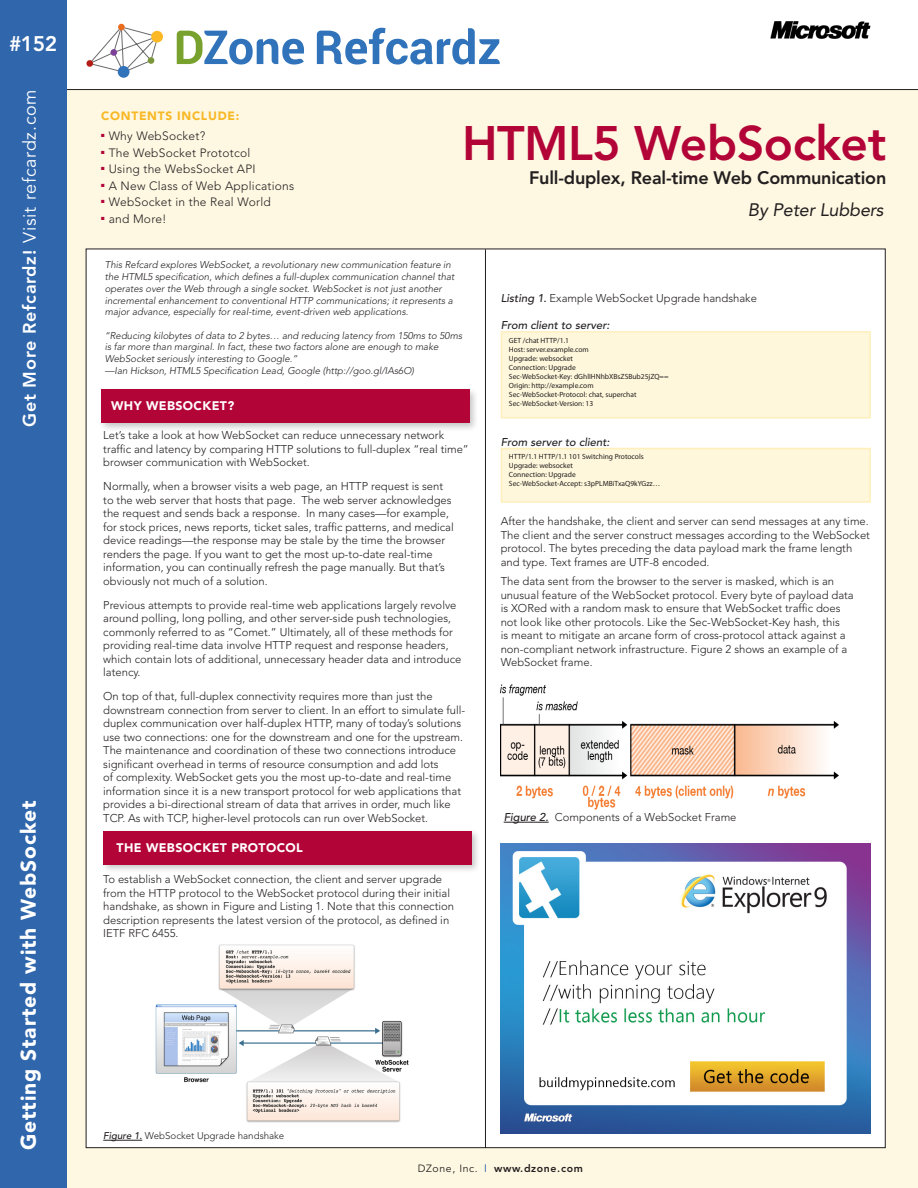
<style>
.page{position:relative;width:918px;height:1188px;background:#fff}
.page>*{position:absolute;margin:0;border:0;box-sizing:border-box;transform-origin:0 0}
.t1{font:800 48px "Avenir";letter-spacing:-.01em;color:#b30437}
.t2{font:900 21px "Avenir";letter-spacing:.04em;color:#fff}
.t3{font:800 21px "Avenir";color:#fff}
.t4{font:800 18px "Avenir";letter-spacing:-.01em;color:#231f20}
.t5{font:18px "Avenir";letter-spacing:.04em;color:#fff}
.t6{font:italic 18px "Avenir";letter-spacing:-.01em;color:#231f20}
.t7{font:900 12.3px "Avenir";letter-spacing:.03em;color:#fff}
.t8{font:300 12px "Avenir";letter-spacing:.02em;color:#231f20}
.t9{font:900 12px "Avenir";letter-spacing:.06em;color:#f8b826}
.Refcardz_Subsection{font:300 11.25px/13.5px "Avenir";color:#231f20}
.t10{font:italic 500 11.25px "Avenir";color:#231f20}
.t11{font:800 10.5px "Avenir";letter-spacing:.06em;color:#231f20}
.Refcardz_Subsection-2{font:italic 300 9.75px/11.7px "Avenir";color:#231f20}
.t12{font:300 9.75px "Avenir";color:#231f20}
.t13{font:7.5px/9px "Myriad Pro";color:#231f20}
.s1{font-weight:800}
.s2{font-weight:500;font-style:italic}
.s3{font-weight:400}
.s4{font-weight:900;font-size:7.5px;color:#3067ac}
</style>
<div class="page">
<svg style="left:91px;top:27px;width:66px;height:44px"></svg>
<div style="left:118px;top:24px;width:7px;height:6px;background:#ea6d1f;border-radius:50%"></div>
<div style="left:86px;top:60px;width:7px;height:7px;background:#b41d15;border-radius:50%"></div>
<div style="left:148px;top:57px;width:6px;height:7px;background:#7a953a;border-radius:50%"></div>
<div style="left:118px;top:66px;width:12px;height:12px;background:#3073ba;border-radius:50%"></div>
<div style="left:151px;top:31px;width:12px;height:12px;background:#fcb825;border-radius:50%"></div>
<div style="left:110px;top:49px;width:7px;height:7px;background:#7c4099;border-radius:50%"></div>
<svg style="left:177px;top:31px;width:127px;height:34px"></svg>
<svg style="left:317px;top:28px;width:183px;height:37px"></svg>
<div style="left:65px;top:90px;width:853px;height:1098px;background:#fef8e2"></div>
<div style="left:86px;top:249px;width:799px;height:899px;background:#fff"></div>
<hr style="left:66px;top:89px;width:852px;height:1px;background:#231f20">
<div style="left:0;top:0;width:67px;height:1188px;background:#3067ac"></div>
<hr style="left:485px;top:249px;width:1px;height:899px;background:#231f20">
<div style="left:99px;top:387px;width:380px;height:45px;background:#231f20;opacity:.25"></div>
<div style="left:101px;top:390px;width:369px;height:33px;background:#b30437"></div>
<hr style="left:103px;top:1140px;width:39px;height:1px;background:#231f20">
<div style="left:101px;top:829px;width:380px;height:45px;background:#231f20;opacity:.25"></div>
<div style="left:103px;top:831px;width:369px;height:34px;background:#b30437"></div>
<img style="left:155px;top:944px;width:254px;height:179px">
<div style="left:501px;top:332px;width:369px;height:86px;background:#fef7db"></div>
<div style="left:501px;top:331px;width:370px;height:87px;border:2px solid #feefbb"></div>
<div style="left:501px;top:448px;width:369px;height:54px;background:#fef7db"></div>
<div style="left:501px;top:448px;width:370px;height:55px;border:2px solid #feefbb"></div>
<img style="left:501px;top:684px;width:337px;height:125px">
<hr style="left:504px;top:822px;width:45px;height:1px;background:#231f20">
<img style="left:501px;top:844px;width:369px;height:290px">
<img style="left:770px;top:21px;width:100px;height:18px">
<p class="t3" style="left:9px;top:31px;width:50px">#152</p>
<p class="t5" style="left:19px;top:427px;width:339px;rotate:-90deg"><span class="s1">Get More Refcardz!</span> Visit refcardz.com</p>
<p class="t2" style="left:16px;top:1150px;width:351px;rotate:-90deg">Getting Started with WebSocket</p>
<p class="t9" style="left:101px;top:108px;width:140px">CONTENTS INCLUDE:</p>
<p class="t8" style="left:101px;top:129px;width:105px"><sup>■</sup> Why WebSocket?</p>
<p class="t8" style="left:101px;top:146px;width:151px"><sup>■</sup> The WebSocket Prototcol</p>
<p class="t8" style="left:101px;top:162px;width:156px"><sup>■</sup> Using the WebsSocket API</p>
<p class="t8" style="left:101px;top:179px;width:194px"><sup>■</sup> A New Class of Web Applications</p>
<p class="t8" style="left:101px;top:195px;width:171px"><sup>■</sup> WebSocket in the Real World</p>
<p class="t8" style="left:101px;top:212px;width:67px"><sup>■</sup> and More!</p>
<p class="t1" style="left:462px;top:115px;width:426px">HTML5 WebSocket</p>
<p class="t4" style="left:529px;top:167px;width:359px">Full-duplex, Real-time Web Communication</p>
<p class="t6" style="left:748px;top:199px;width:137px">By Peter Lubbers</p>
<p class="Refcardz_Subsection-2" style="left:105px;top:259px;width:351px">This Refcard explores WebSocket, a revolutionary new communication feature in the HTML5 specification, which defines a full-duplex communication channel that operates over the Web through a single socket. WebSocket is not just another incremental enhancement to conventional HTTP communications; it represents a major advance, especially for real-time, event-driven web applications.</p>
<p class="Refcardz_Subsection-2" style="left:105px;top:330px;width:359px">“Reducing kilobytes of data to 2 bytes… and reducing latency from 150ms to 50ms is far more than marginal. In fact, these two factors alone are enough to make<br>WebSocket seriously interesting to Google.”</p>
<p class="Refcardz_Subsection-2" style="left:105px;top:365px;width:311px">—Ian Hickson, HTML5 Specification Lead, Google (http://goo.gl/IAs6O)</p>
<p class="t7" style="left:111px;top:399px;width:125px">WHY WEBSOCKET?</p>
<p class="Refcardz_Subsection" style="left:103px;top:429px;width:367px">Let’s take a look at how WebSocket can reduce unnecessary network traffic and latency by comparing HTTP solutions to full-duplex “real time” browser communication with WebSocket.</p>
<p class="Refcardz_Subsection" style="left:103px;top:480px;width:352px">Normally, when a browser visits a web page, an HTTP request is sent to the web server that hosts that page. The web server acknowledges the request and sends back a response. In many cases—for example, for stock prices, news reports, ticket sales, traffic patterns, and medical device readings—the response may be stale by the time the browser renders the page. If you want to get the most up-to-date real-time information, you can continually refresh the page manually. But that’s obviously not much of a solution.</p>
<p class="Refcardz_Subsection" style="left:103px;top:598px;width:360px">Previous attempts to provide real-time web applications largely revolve around polling, long polling, and other server-side push technologies, commonly referred to as “Comet.” Ultimately, all of these methods for providing real-time data involve HTTP request and response headers, which contain lots of additional, unnecessary header data and introduce latency.</p>
<p class="Refcardz_Subsection" style="left:103px;top:690px;width:364px">On top of that, full-duplex connectivity requires more than just the downstream connection from server to client. In an effort to simulate full&shy;duplex communication over half-duplex HTTP, many of today’s solutions use two connections: one for the downstream and one for the upstream.<br>The maintenance and coordination of these two connections introduce significant overhead in terms of resource consumption and add lots<br>of complexity. WebSocket gets you the most up-to-date and real-time information since it is a new transport protocol for web applications that provides a bi-directional stream of data that arrives in order, much like TCP. As with TCP, higher-level protocols can run over WebSocket.</p>
<p class="t7" style="left:117px;top:840px;width:188px">THE WEBSOCKET PROTOCOL</p>
<p class="Refcardz_Subsection" style="left:103px;top:873px;width:352px">To establish a WebSocket connection, the client and server upgrade from the HTTP protocol to the WebSocket protocol during their initial handshake, as shown in Figure and Listing 1. Note that this connection description represents the latest version of the protocol, as defined in IETF RFC 6455.</p>
<p class="Refcardz_Subsection" style="left:501px;top:291px;width:258px"><span class="s2">Listing 1.</span> Example WebSocket Upgrade handshake</p>
<p class="t10" style="left:501px;top:318px;width:110px">From client to server:</p>
<p class="t13" style="left:509px;top:336px;width:161px">GET /chat HTTP/1.1<br>Host: server.example.com<br>Upgrade: websocket<br>Connection: Upgrade<br>Sec-WebSocket-Key: dGhlIHNhbXBsZSBub25jZQ==<br>Origin: http://example.com<br>Sec-WebSocket-Protocol: chat, superchat<br>Sec-WebSocket-Version: 13</p>
<p class="t10" style="left:501px;top:435px;width:110px">From server to client:</p>
<p class="t13" style="left:509px;top:452px;width:153px">HTTP/1.1 HTTP/1.1 101 Switching Protocols Upgrade: websocket<br>Connection: Upgrade<br>Sec-WebSocket-Accept: s3pPLMBiTxaQ9kYGzz…</p>
<p class="Refcardz_Subsection" style="left:501px;top:515px;width:371px">After the handshake, the client and server can send messages at any time.<br>The client and the server construct messages according to the WebSocket protocol. The bytes preceding the data payload mark the frame length and type. Text frames are UTF-8 encoded.</p>
<p class="Refcardz_Subsection" style="left:501px;top:575px;width:355px">The data sent from the browser to the server is masked, which is an unusual feature of the WebSocket protocol. Every byte of payload data is XORed with a random mask to ensure that WebSocket traffic does not look like other protocols. Like the Sec-WebSocket-Key hash, this<br>is meant to mitigate an arcane form of cross-protocol attack against a non-compliant network infrastructure. Figure 2 shows an example of a WebSocket frame.</p>
<p class="Refcardz_Subsection" style="left:504px;top:810px;width:234px"><span class="s2">Figure 2.</span> Components of a WebSocket Frame</p>
<p class="t12" style="left:103px;top:1130px;width:183px"><span class="s2">Figure 1.</span> WebSocket Upgrade handshake</p>
<p class="t11" style="left:418px;top:1162px;width:167px"><span class="s3">DZone, Inc.</span> <span class="s4">|</span> www.dzone.com</p>
</div>
